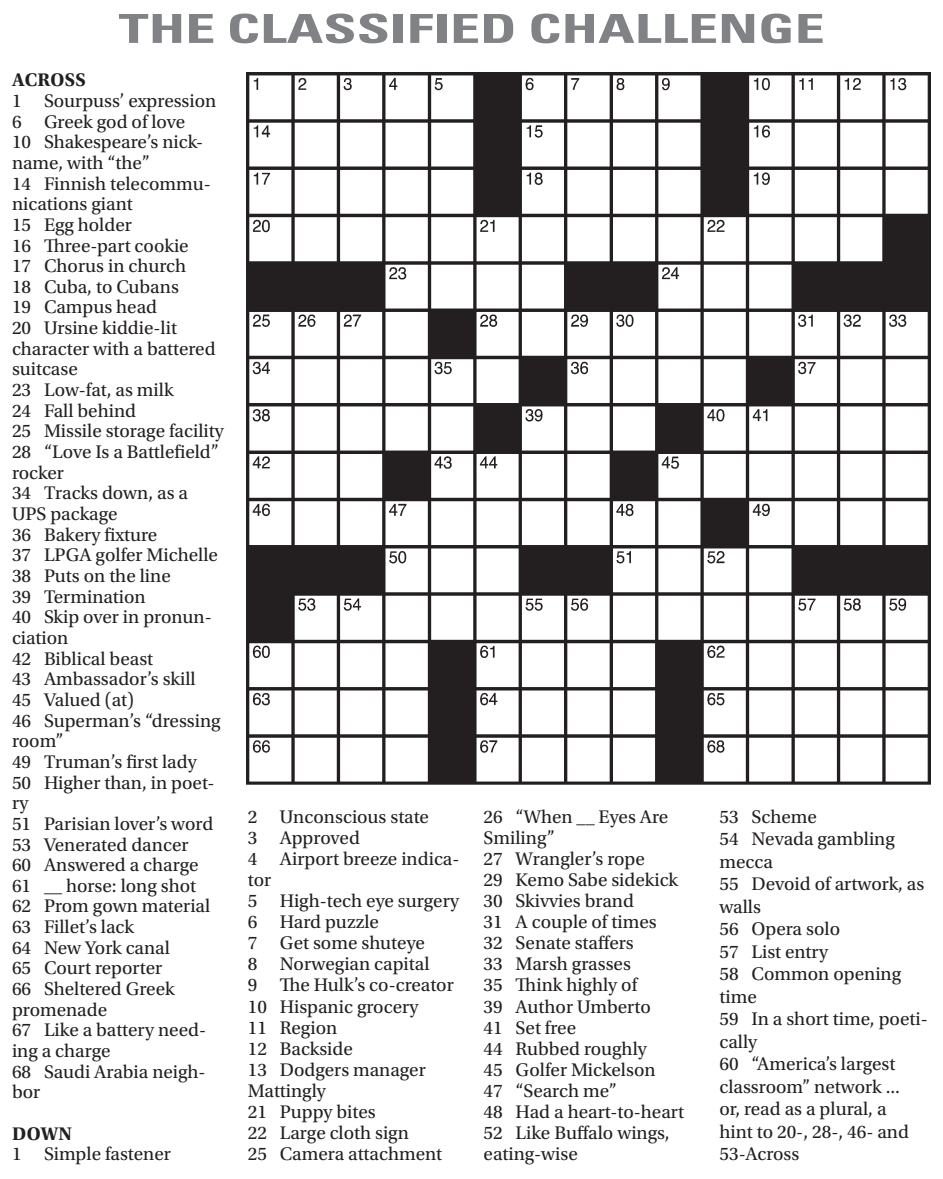
<style>
.page{position:relative;width:943px;height:1179px;background:#fff}
.page>*{position:absolute;margin:0;border:0;box-sizing:border-box;transform-origin:0 0}
.t1{font:700 condensed 40px "Univers";color:#808285;scale:1.5 1}
.t2{font:19.2px/20.6px "Utopia Std";color:#231f20}
.t3{font:700 19.2px "Utopia Std";letter-spacing:.01em;color:#231f20}
</style>
<div class="page">
<img style="left:247px;top:72px;width:683px;height:712px">
<h1 class="t1" style="left:119px;top:6px;width:472px">THE CLASSIFIED CHALLENGE</h1>
<p class="t3" style="left:12px;top:68px;width:75px">ACROSS</p>
<p class="t2" style="left:12px;top:92px;width:213px">1 Sourpuss’ expression<br>6 Greek god of love<br>10 Shakespeare’s nick&shy;name, with “the”<br>14 Finnish telecommu&shy;nications giant<br>15 Egg holder<br>16 hree-part cookie<br>17 Chorus in church<br>18 Cuba, to Cubans<br>19 Campus head<br>20 Ursine kiddie-lit character with a battered suitcase<br>23 Low-fat, as milk<br>24 Fall behind<br>25 Missile storage facility<br>28 “Love Is a Battleield” rocker<br>34 Tracks down, as a<br>UPS package<br>36 Bakery ixture<br>37 LPGA golfer Michelle<br>38 Puts on the line<br>39 Termination<br>40 Skip over in pronun&shy;ciation<br>42 Biblical beast<br>43 Ambassador’s skill<br>45 Valued (at)<br>46 Superman’s “dressing room”<br>49 Truman’s irst lady<br>50 Higher than, in poet&shy;ry<br>51 Parisian lover’s word<br>53 Venerated dancer<br>60 Answered a charge<br>61 __ horse: long shot<br>62 Prom gown material<br>63 Fillet’s lack<br>64 New York canal<br>65 Court reporter<br>66 Sheltered Greek promenade<br>67 Like a battery need&shy;ing a charge<br>68 Saudi Arabia neigh&shy;bor</p>
<p class="t3" style="left:12px;top:1121px;width:61px">DOWN</p>
<p class="t2" style="left:12px;top:1144px;width:160px">1 Simple fastener</p>
<p class="t2" style="left:248px;top:807px;width:213px">2 Unconscious state<br>3 Approved<br>4 Airport breeze indica&shy;tor<br>5 High-tech eye surgery<br>6 Hard puzzle<br>7 Get some shuteye<br>8 Norwegian capital<br>9 he Hulk’s co-creator<br>10 Hispanic grocery<br>11 Region<br>12 Backside<br>13 Dodgers manager<br>Mattingly<br>21 Puppy bites<br>22 Large cloth sign<br>25 Camera attachment</p>
<p class="t2" style="left:484px;top:807px;width:202px">26 “When __ Eyes Are<br>Smiling”<br>27 Wrangler’s rope<br>29 Kemo Sabe sidekick<br>30 Skivvies brand<br>31 A couple of times<br>32 Senate stafers<br>33 Marsh grasses<br>35 hink highly of<br>39 Author Umberto<br>41 Set free<br>44 Rubbed roughly<br>45 Golfer Mickelson<br>47 “Search me”<br>48 Had a heart-to-heart<br>52 Like Bufalo wings, eating-wise</p>
<p class="t2" style="left:719px;top:806px;width:210px;line-height:22.6px">53 Scheme<br>54 Nevada gambling mecca<br>55 Devoid of artwork, as walls<br>56 Opera solo<br>57 List entry<br>58 Common opening time<br>59 In a short time, poeti&shy;cally<br>60 “America’s largest classroom” network ...<br>or, read as a plural, a<br>hint to 20-, 28-, 46- and<br>53-Across</p>
</div>
